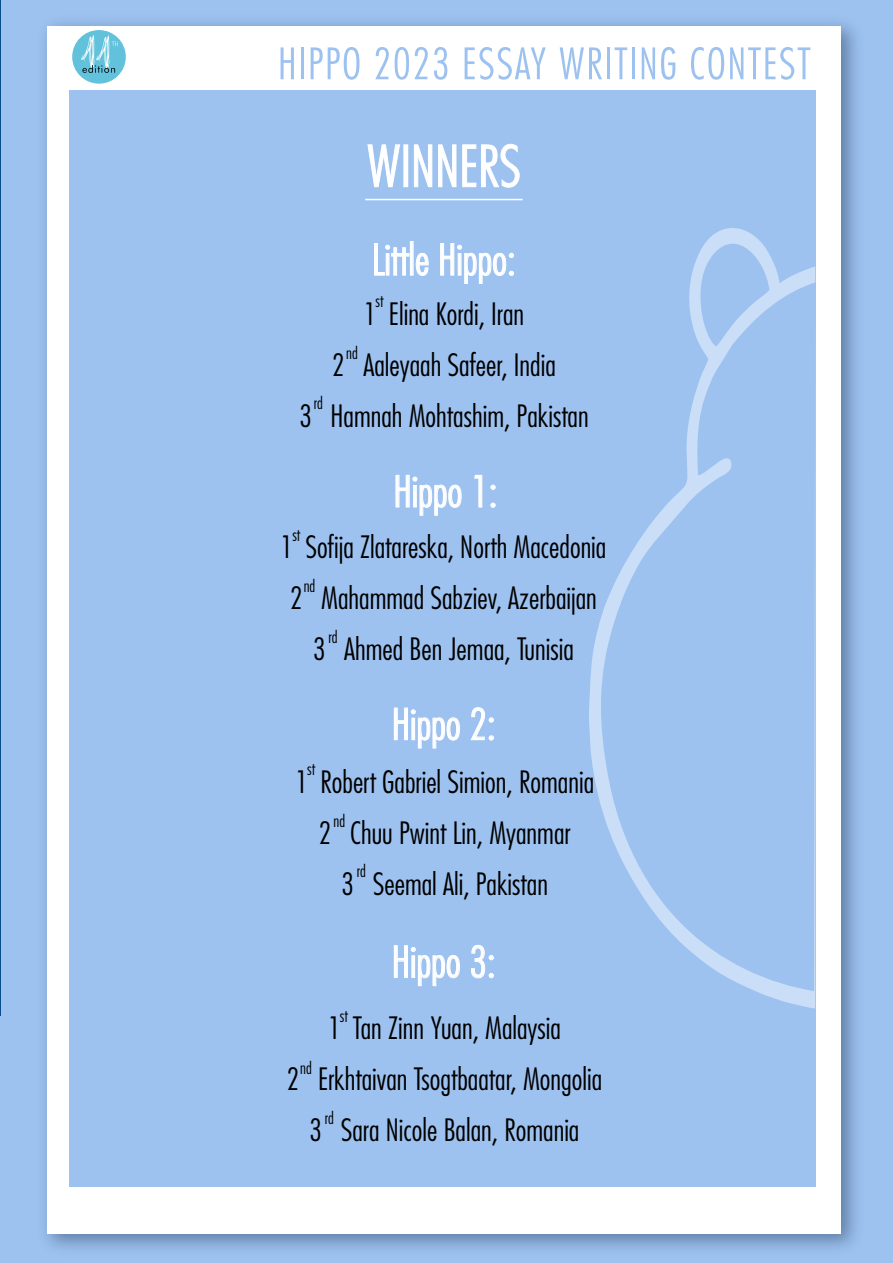
<style>
.page{position:relative;width:893px;height:1263px;background:#9dc2f0}
.page>*{position:absolute;margin:0;border:0;box-sizing:border-box;transform-origin:0 0}
.t1{font:300 condensed 55.5px "Futura";color:#fff}
.t2{font:300 condensed 42px "Futura";color:#fff}
.t3{font:300 condensed 30px/51px "Futura";color:#000;text-align:center}
.t4{font:300 condensed 16.5px "Futura";color:#000}
</style>
<div class="page">
<img style="left:44px;top:22px;width:813px;height:1227px">
<div style="left:48px;top:26px;width:793px;height:1208px;background:#fff"></div>
<div style="left:70px;top:90px;width:746px;height:1097px;background:#9dc2f0"></div>
<svg style="left:281px;top:47px;width:13px;height:32px"></svg>
<hr style="left:301px;top:47px;width:3px;height:32px;background:#9dc2f0">
<svg style="left:311px;top:47px;width:48px;height:33px"></svg>
<svg style="left:375px;top:47px;width:14px;height:32px"></svg>
<svg style="left:395px;top:47px;width:33px;height:33px"></svg>
<svg style="left:434px;top:47px;width:13px;height:33px"></svg>
<svg style="left:465px;top:47px;width:81px;height:33px"></svg>
<svg style="left:560px;top:47px;width:42px;height:32px"></svg>
<hr style="left:607px;top:47px;width:3px;height:32px;background:#9dc2f0">
<svg style="left:615px;top:47px;width:12px;height:32px"></svg>
<hr style="left:632px;top:47px;width:3px;height:32px;background:#9dc2f0">
<svg style="left:642px;top:47px;width:13px;height:32px"></svg>
<svg style="left:661px;top:47px;width:14px;height:33px"></svg>
<svg style="left:691px;top:47px;width:33px;height:33px"></svg>
<svg style="left:730px;top:47px;width:80px;height:33px"></svg>
<hr style="left:0;top:0;width:1px;height:1015px;background:#074e8e">
<svg style="left:589px;top:228px;width:226px;height:780px"></svg>
<div style="left:72px;top:30px;width:54px;height:54px;background:#62c2db;border-radius:50%"></div>
<svg style="left:81px;top:35px;width:37px;height:38px"></svg>
<svg style="left:367px;top:144px;width:33px;height:43px"></svg>
<div style="left:403px;top:144px;width:5px;height:43px;border:1px solid #fff"></div>
<svg style="left:414px;top:144px;width:106px;height:44px"></svg>
<div style="left:410px;top:241px;width:3px;height:35px;border:1px solid #fff"></div>
<svg style="left:374px;top:243px;width:55px;height:33px"></svg>
<svg style="left:440px;top:243px;width:74px;height:41px"></svg>
<hr style="left:365px;top:199px;width:158px;height:1px;background:#fff">
<svg style="left:395px;top:475px;width:67px;height:41px"></svg>
<svg style="left:474px;top:475px;width:9px;height:33px"></svg>
<svg style="left:490px;top:485px;width:6px;height:5px"></svg>
<svg style="left:490px;top:503px;width:6px;height:5px"></svg>
<svg style="left:394px;top:707px;width:66px;height:42px"></svg>
<svg style="left:470px;top:707px;width:24px;height:34px"></svg>
<svg style="left:394px;top:945px;width:66px;height:41px"></svg>
<svg style="left:471px;top:945px;width:23px;height:34px"></svg>
<h1 class="t1" style="left:367px;top:133px;width:155px">WINNERS</h1>
<h2 class="t2" style="left:372px;top:235px;width:145px">Little Hippo:</h2>
<p class="t3" style="left:299px;top:288px;width:291px">1 Elina Kordi, Iran<br>2 Aaleyaah Safeer, India<br>3 Hamnah Mohtashim, Pakistan</p>
<p class="t4" style="left:375px;top:292px;width:10px">st</p>
<p class="t4" style="left:346px;top:343px;width:13px">nd</p>
<p class="t4" style="left:314px;top:394px;width:11px">rd</p>
<h2 class="t2" style="left:394px;top:467px;width:105px">Hippo 1:</h2>
<p class="t4" style="left:292px;top:525px;width:10px">st</p>
<p class="t3" style="left:281px;top:521px;width:327px">1 Sofija Zlatareska, North Macedonia<br>2 Mahammad Sabziev, Azerbaijan<br>3 Ahmed Ben Jemaa, Tunisia</p>
<p class="t4" style="left:304px;top:577px;width:13px">nd</p>
<p class="t4" style="left:328px;top:627px;width:11px">rd</p>
<h2 class="t2" style="left:392px;top:699px;width:105px">Hippo 2:</h2>
<p class="t4" style="left:307px;top:759px;width:10px">st</p>
<p class="t3" style="left:295px;top:756px;width:300px">1 Robert Gabriel Simion, Romania<br>2 Chuu Pwint Lin, Myanmar<br>3 Seemal Ali, Pakistan</p>
<p class="t4" style="left:334px;top:811px;width:13px">nd</p>
<p class="t4" style="left:357px;top:861px;width:11px">rd</p>
<h2 class="t2" style="left:392px;top:937px;width:105px">Hippo 3:</h2>
<p class="t4" style="left:340px;top:1006px;width:10px">st</p>
<p class="t3" style="left:287px;top:1002px;width:317px">1 Tan Zinn Yuan, Malaysia<br>2 Erkhtaivan Tsogtbaatar, Mongolia<br>3 Sara Nicole Balan, Romania</p>
<p class="t4" style="left:300px;top:1058px;width:13px">nd</p>
<p class="t4" style="left:325px;top:1108px;width:11px">rd</p>
</div>
